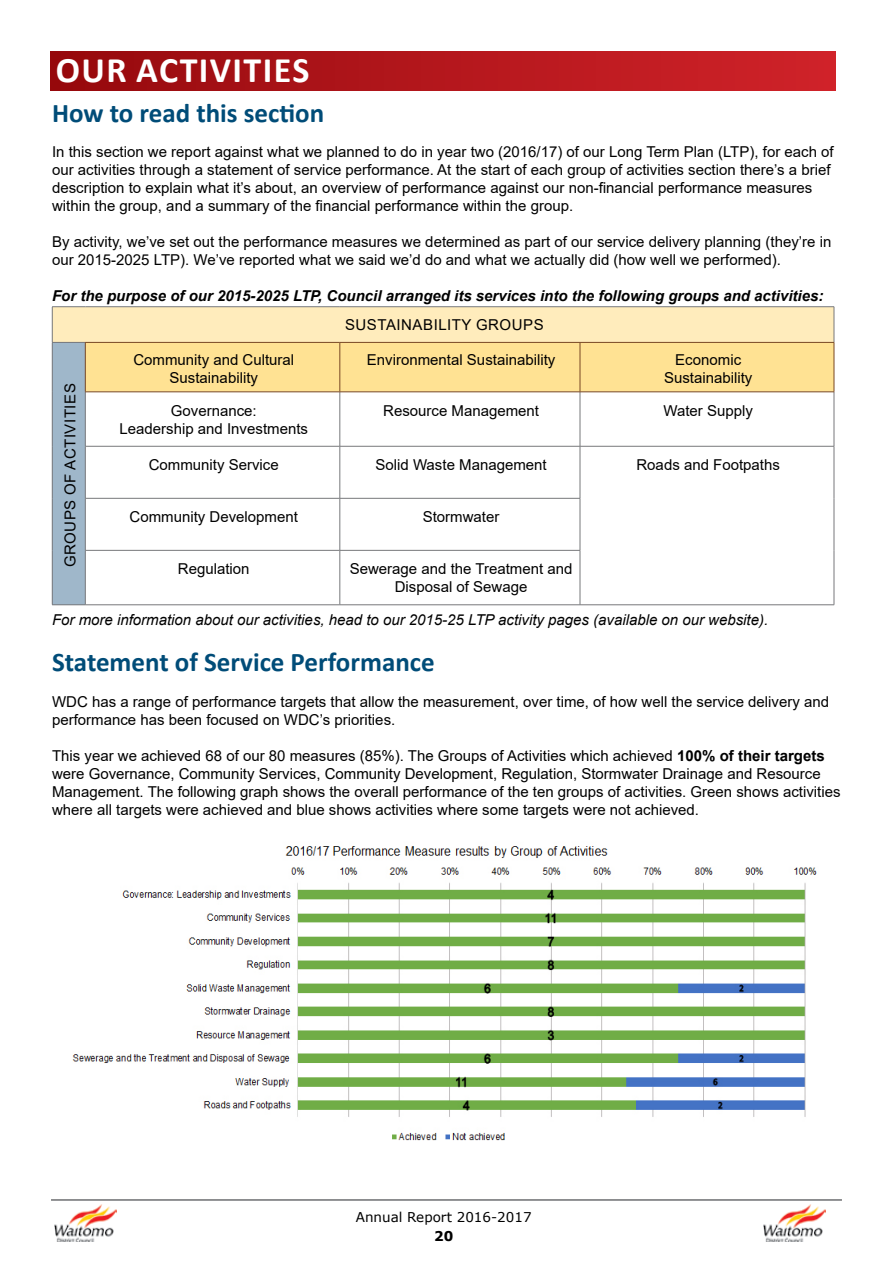
<style>
.page{position:relative;width:893px;height:1263px;background:#fff}
.page>*{position:absolute;margin:0;border:0;box-sizing:border-box;transform-origin:0 0}
.t1{font:700 36px "Calibri";letter-spacing:.035em;color:#fff}
.t2{font:700 27px "Calibri";color:#004c78}
.t3{font:15px/18px "Arial";color:#000}
.t4{font:italic 700 15px "Arial";color:#000}
.t5{font:italic 15px "Arial";color:#000}
.t6{font:13.5px "Verdana";color:#000}
.t7{font:700 13.5px "Verdana";color:#000}
.s1{font-weight:700}
</style>
<div class="page">
<hr style="left:51px;top:1199px;width:791px;height:2px;background:#6d6e71">
<img style="left:54px;top:1204px;width:62px;height:37px">
<img style="left:763px;top:1204px;width:63px;height:37px">
<div style="left:52px;top:307px;width:782px;height:35px;background:#ffecbc"></div>
<div style="left:52px;top:342px;width:33px;height:263px;background:#9fb7ca"></div>
<div style="left:86px;top:343px;width:748px;height:49px;background:#ffe293"></div>
<svg style="left:86px;top:393px;width:748px;height:211px"></svg>
<hr style="left:52px;top:306px;width:33px;height:1px;background:#77787b">
<hr style="left:52px;top:307px;width:1px;height:35px;background:#77787b">
<hr style="left:85px;top:306px;width:255px;height:1px;background:#77787b">
<hr style="left:340px;top:306px;width:240px;height:1px;background:#77787b">
<hr style="left:580px;top:306px;width:254px;height:1px;background:#77787b">
<hr style="left:834px;top:307px;width:1px;height:35px;background:#77787b">
<hr style="left:52px;top:342px;width:33px;height:1px;background:#77787b">
<hr style="left:52px;top:343px;width:1px;height:49px;background:#77787b">
<hr style="left:52px;top:392px;width:1px;height:54px;background:#77787b">
<hr style="left:52px;top:446px;width:1px;height:52px;background:#77787b">
<hr style="left:52px;top:498px;width:1px;height:52px;background:#77787b">
<hr style="left:52px;top:550px;width:1px;height:55px;background:#77787b">
<hr style="left:52px;top:604px;width:33px;height:1px;background:#77787b">
<hr style="left:85px;top:392px;width:1px;height:54px;background:#77787b">
<hr style="left:340px;top:392px;width:1px;height:54px;background:#77787b">
<hr style="left:580px;top:392px;width:1px;height:54px;background:#77787b">
<hr style="left:834px;top:392px;width:1px;height:54px;background:#77787b">
<hr style="left:85px;top:446px;width:255px;height:1px;background:#77787b">
<hr style="left:85px;top:446px;width:1px;height:52px;background:#77787b">
<hr style="left:340px;top:446px;width:240px;height:1px;background:#77787b">
<hr style="left:340px;top:446px;width:1px;height:52px;background:#77787b">
<hr style="left:580px;top:446px;width:254px;height:1px;background:#77787b">
<hr style="left:580px;top:446px;width:1px;height:52px;background:#77787b">
<hr style="left:834px;top:446px;width:1px;height:52px;background:#77787b">
<hr style="left:834px;top:498px;width:1px;height:52px;background:#77787b">
<hr style="left:834px;top:550px;width:1px;height:55px;background:#77787b">
<hr style="left:580px;top:604px;width:254px;height:1px;background:#77787b">
<hr style="left:85px;top:498px;width:255px;height:1px;background:#77787b">
<hr style="left:85px;top:498px;width:1px;height:52px;background:#77787b">
<hr style="left:340px;top:498px;width:240px;height:1px;background:#77787b">
<hr style="left:340px;top:498px;width:1px;height:52px;background:#77787b">
<hr style="left:580px;top:498px;width:1px;height:52px;background:#77787b">
<hr style="left:85px;top:550px;width:255px;height:1px;background:#77787b">
<hr style="left:85px;top:550px;width:1px;height:55px;background:#77787b">
<hr style="left:340px;top:550px;width:240px;height:1px;background:#77787b">
<hr style="left:340px;top:550px;width:1px;height:55px;background:#77787b">
<hr style="left:580px;top:550px;width:1px;height:55px;background:#77787b">
<hr style="left:85px;top:604px;width:255px;height:1px;background:#77787b">
<hr style="left:340px;top:604px;width:240px;height:1px;background:#77787b">
<hr style="left:85px;top:342px;width:255px;height:1px;background:#784824">
<hr style="left:85px;top:343px;width:1px;height:49px;background:#784824">
<hr style="left:340px;top:342px;width:240px;height:1px;background:#784824">
<hr style="left:340px;top:343px;width:1px;height:49px;background:#784824">
<hr style="left:580px;top:342px;width:254px;height:1px;background:#784824">
<hr style="left:580px;top:343px;width:1px;height:49px;background:#784824">
<hr style="left:834px;top:343px;width:1px;height:49px;background:#784824">
<hr style="left:85px;top:392px;width:255px;height:1px;background:#784824">
<hr style="left:340px;top:392px;width:240px;height:1px;background:#784824">
<hr style="left:580px;top:392px;width:254px;height:1px;background:#784824">
<img style="left:72px;top:846px;width:745px;height:295px">
<div style="left:51px;top:51px;width:785px;height:40px;background:linear-gradient(to right,#960a0d,#d1232a)"></div>
<h1 class="t1" style="left:56px;top:45px;width:255px">Our Activiti es</h1>
<h2 class="t2" style="left:52px;top:94px;width:274px">How to read this section</h2>
<p class="t3" style="left:52px;top:142px;width:783px">In this section we report against what we planned to do in year two (2016/17) of our Long Term Plan (LTP), for each of our activities through a statement of service performance. At the start of each group of activities section there’s a brief description to explain what it’s about, an overview of performance against our non-financial performance measures within the group, and a summary of the financial performance within the group.</p>
<p class="t3" style="left:52px;top:232px;width:781px">By activity, we’ve set out the performance measures we determined as part of our service delivery planning (they’re in our 2015-2025 LTP). We’ve reported what we said we’d do and what we actually did (how well we performed).</p>
<p class="t4" style="left:52px;top:285px;width:773px">For the purpose of our 2015-2025 LTP, Council arranged its services into the following groups and activities:</p>
<p class="t3" style="left:345px;top:315px;width:21px">Sustainabilitygroups</p>
<p class="t3" style="left:133px;top:351px;width:162px;text-align:center">Community and Cultural<br>Sustainability</p>
<p class="t3" style="left:367px;top:351px;width:190px">Environmental Sustainability</p>
<p class="t3" style="left:664px;top:351px;width:90px;text-align:center">Economic<br>Sustainability</p>
<p class="t3" style="left:120px;top:401px;width:190px;text-align:center">Governance:<br>Leadership and Investments</p>
<p class="t3" style="left:383px;top:401px;width:157px">Resource Management</p>
<p class="t3" style="left:663px;top:401px;width:91px">Water Supply</p>
<p class="t3" style="left:149px;top:456px;width:132px">Community Service</p>
<p class="t3" style="left:375px;top:456px;width:173px">Solid Waste Management</p>
<p class="t3" style="left:636px;top:456px;width:145px">Roads and Footpaths</p>
<p class="t3" style="left:130px;top:508px;width:170px">Community Development</p>
<p class="t3" style="left:423px;top:508px;width:78px">Stormwater</p>
<p class="t3" style="left:178px;top:560px;width:73px">Regulation</p>
<p class="t3" style="left:350px;top:560px;width:224px;text-align:center">Sewerage and the Treatment and<br>Disposal of Sewage</p>
<p class="t5" style="left:52px;top:610px;width:718px">For more information about our activities, head to our 2015-25 LTP activity pages (available on our website).</p>
<h2 class="t2" style="left:52px;top:643px;width:384px">Statement of Service Performance</h2>
<p class="t3" style="left:52px;top:692px;width:778px">WDC has a range of performance targets that allow the measurement, over time, of how well the service delivery and performance has been focused on WDC’s priorities.</p>
<p class="t3" style="left:52px;top:746px;width:790px">This year we achieved 68 of our 80 measures (85%). The Groups of Activities which achieved <span class="s1">100% of their targets </span>were Governance, Community Services, Community Development, Regulation, Stormwater Drainage and Resource Management. The following graph shows the overall performance of the ten groups of activities. Green shows activities where all targets were achieved and blue shows activities where some targets were not achieved.</p>
<p class="t3" style="left:61px;top:567px;width:185px;rotate:-90deg">groupsofactivities</p>
<p class="t6" style="left:356px;top:1207px;width:177px">Annual Report 2016-2017</p>
<p class="t7" style="left:434px;top:1226px;width:21px">20</p>
</div>
